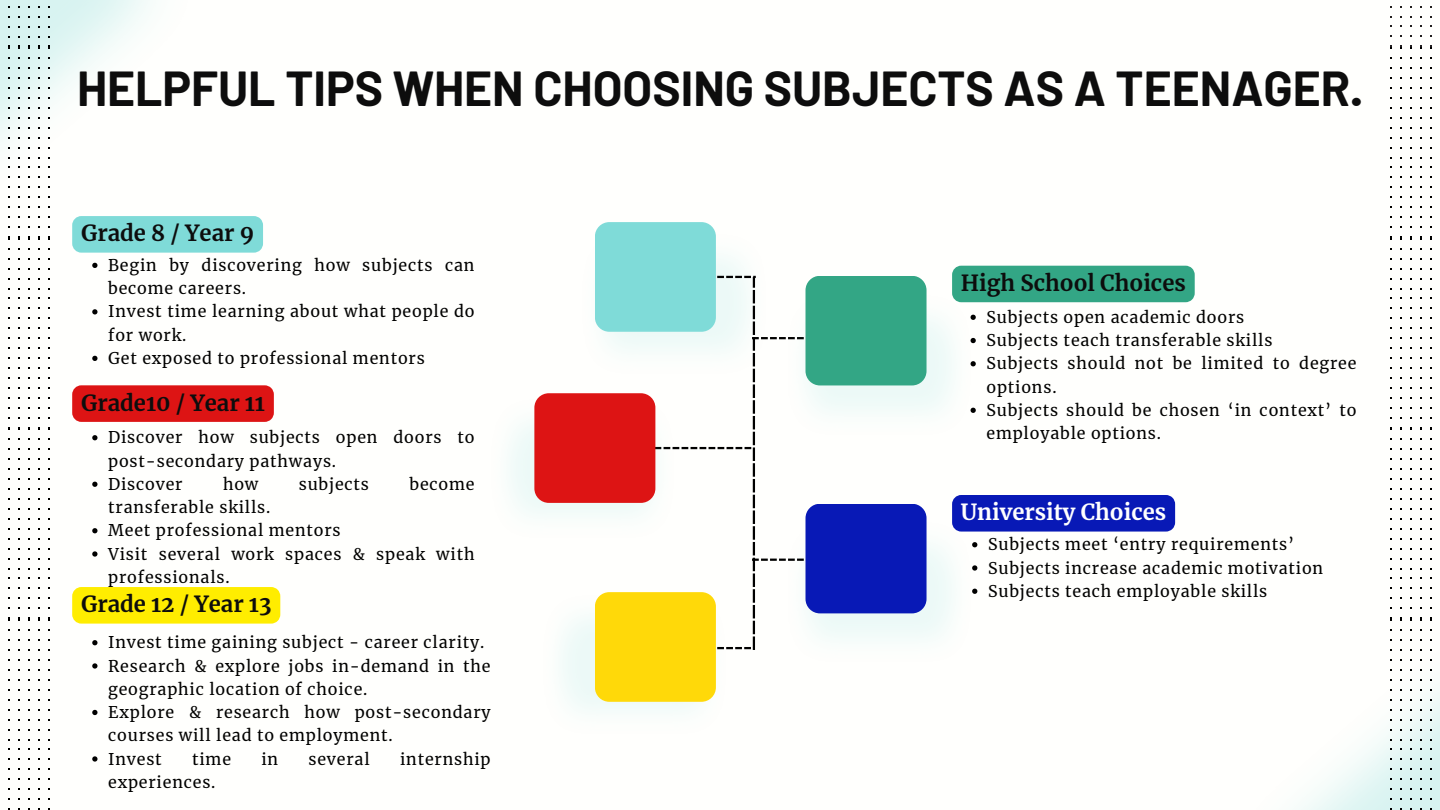
<style>
.page{position:relative;width:1440px;height:810px;background:#fff}
.page>*{position:absolute;margin:0;border:0;box-sizing:border-box;transform-origin:0 0}
.t1{font:700 48px "Barlow";color:#0d0d0d}
.t2{font:700 22px "Merriweather";color:#0d0d0d}
.t3{font:700 22px "Merriweather";color:#fff}
.t4{font:16px/23.2px "Merriweather";letter-spacing:.05em;color:#000}
</style>
<div class="page">
<img style="left:0;top:0;width:149px;height:143px">
<img style="left:1301px;top:629px;width:139px;height:181px">
<img style="left:595px;top:232px;width:161px;height:44px">
<img style="left:903px;top:540px;width:60px;height:82px">
<img style="left:903px;top:302px;width:67px;height:93px">
<svg style="left:565px;top:276px;width:338px;height:374px"></svg>
<div style="left:595px;top:222px;width:121px;height:110px;background:#7fdbd8;border-radius:14px"></div>
<div style="left:806px;top:276px;width:121px;height:109px;background:#33a685;border-radius:14px"></div>
<div style="left:534px;top:393px;width:121px;height:110px;background:#dd1414;border-radius:14px"></div>
<div style="left:595px;top:592px;width:121px;height:110px;background:#ffd909;border-radius:14px"></div>
<div style="left:806px;top:504px;width:121px;height:109px;background:#0819b6;border-radius:14px"></div>
<div style="left:72px;top:216px;width:191px;height:37px;background:#7fdbd8"></div>
<svg style="left:92px;top:263px;width:6px;height:5px"></svg>
<svg style="left:92px;top:309px;width:6px;height:5px"></svg>
<svg style="left:92px;top:356px;width:6px;height:5px"></svg>
<div style="left:72px;top:385px;width:202px;height:37px;background:#dd1414"></div>
<svg style="left:92px;top:435px;width:6px;height:5px"></svg>
<svg style="left:92px;top:482px;width:6px;height:5px"></svg>
<svg style="left:92px;top:528px;width:6px;height:5px"></svg>
<svg style="left:92px;top:551px;width:6px;height:6px"></svg>
<div style="left:72px;top:587px;width:208px;height:37px;background:#ffed00"></div>
<svg style="left:92px;top:640px;width:6px;height:5px"></svg>
<svg style="left:92px;top:663px;width:6px;height:6px"></svg>
<svg style="left:92px;top:710px;width:6px;height:5px"></svg>
<svg style="left:92px;top:756px;width:6px;height:6px"></svg>
<div style="left:952px;top:266px;width:243px;height:36px;background:#33a685"></div>
<svg style="left:971px;top:315px;width:5px;height:5px"></svg>
<svg style="left:971px;top:338px;width:5px;height:5px"></svg>
<svg style="left:971px;top:361px;width:5px;height:5px"></svg>
<svg style="left:971px;top:408px;width:5px;height:5px"></svg>
<div style="left:952px;top:495px;width:223px;height:37px;background:#0819b6"></div>
<svg style="left:972px;top:542px;width:5px;height:5px"></svg>
<svg style="left:972px;top:565px;width:5px;height:6px"></svg>
<svg style="left:972px;top:589px;width:5px;height:5px"></svg>
<p class="t1" style="left:77px;top:58px;width:1287px">HELPFUL TIPS WHEN CHOOSING SUBJECTS AS A TEENAGER.</p>
<p class="t2" style="left:81px;top:220px;width:175px">Grade 8 / Year 9</p>
<p class="t4" style="left:108px;top:254px;width:368px">Begin by discovering how subjects can become careers.</p>
<p class="t4" style="left:108px;top:300px;width:368px">Invest time learning about what people do for work.</p>
<p class="t4" style="left:108px;top:347px;width:318px">Get exposed to professional mentors</p>
<p class="t2" style="left:81px;top:389px;width:186px">Grade10 / Year 11</p>
<p class="t4" style="left:108px;top:426px;width:368px">Discover how subjects open doors to post-secondary pathways.</p>
<p class="t4" style="left:108px;top:473px;width:76px">Discover</p>
<p class="t4" style="left:223px;top:473px;width:37px">how</p>
<p class="t4" style="left:299px;top:473px;width:72px">subjects</p>
<p class="t4" style="left:409px;top:473px;width:67px">become</p>
<p class="t4" style="left:108px;top:496px;width:164px">transferable skills.</p>
<p class="t4" style="left:108px;top:519px;width:234px">Meet professional mentors</p>
<p class="t4" style="left:108px;top:542px;width:368px">Visit several work spaces &amp; speak with professionals.</p>
<p class="t2" style="left:81px;top:591px;width:192px">Grade 12 / Year 13</p>
<p class="t4" style="left:108px;top:631px;width:378px">Invest time gaining subject - career clarity.</p>
<p class="t4" style="left:108px;top:654px;width:384px">Research &amp; explore jobs in-demand in the geographic location of choice.</p>
<p class="t4" style="left:108px;top:701px;width:384px">Explore &amp; research how post-secondary courses will lead to employment.</p>
<p class="t4" style="left:108px;top:747px;width:55px">Invest</p>
<p class="t4" style="left:192px;top:747px;width:40px">time</p>
<p class="t4" style="left:261px;top:747px;width:18px">in</p>
<p class="t4" style="left:309px;top:747px;width:63px">several</p>
<p class="t4" style="left:400px;top:747px;width:92px">internship</p>
<p class="t4" style="left:108px;top:771px;width:109px">experiences.</p>
<p class="t2" style="left:961px;top:269px;width:227px">High School Choices</p>
<p class="t4" style="left:986px;top:306px;width:259px">Subjects open academic doors</p>
<p class="t4" style="left:986px;top:329px;width:288px">Subjects teach transferable skills</p>
<p class="t4" style="left:986px;top:352px;width:372px">Subjects should not be limited to degree options.</p>
<p class="t4" style="left:986px;top:399px;width:372px">Subjects should be chosen ‘in context’ to employable options.</p>
<p class="t3" style="left:961px;top:499px;width:207px">University Choices</p>
<p class="t4" style="left:988px;top:533px;width:308px">Subjects meet ‘entry requirements’</p>
<p class="t4" style="left:988px;top:556px;width:337px">Subjects increase academic motivation</p>
<p class="t4" style="left:988px;top:580px;width:281px">Subjects teach employable skills</p>
</div>
